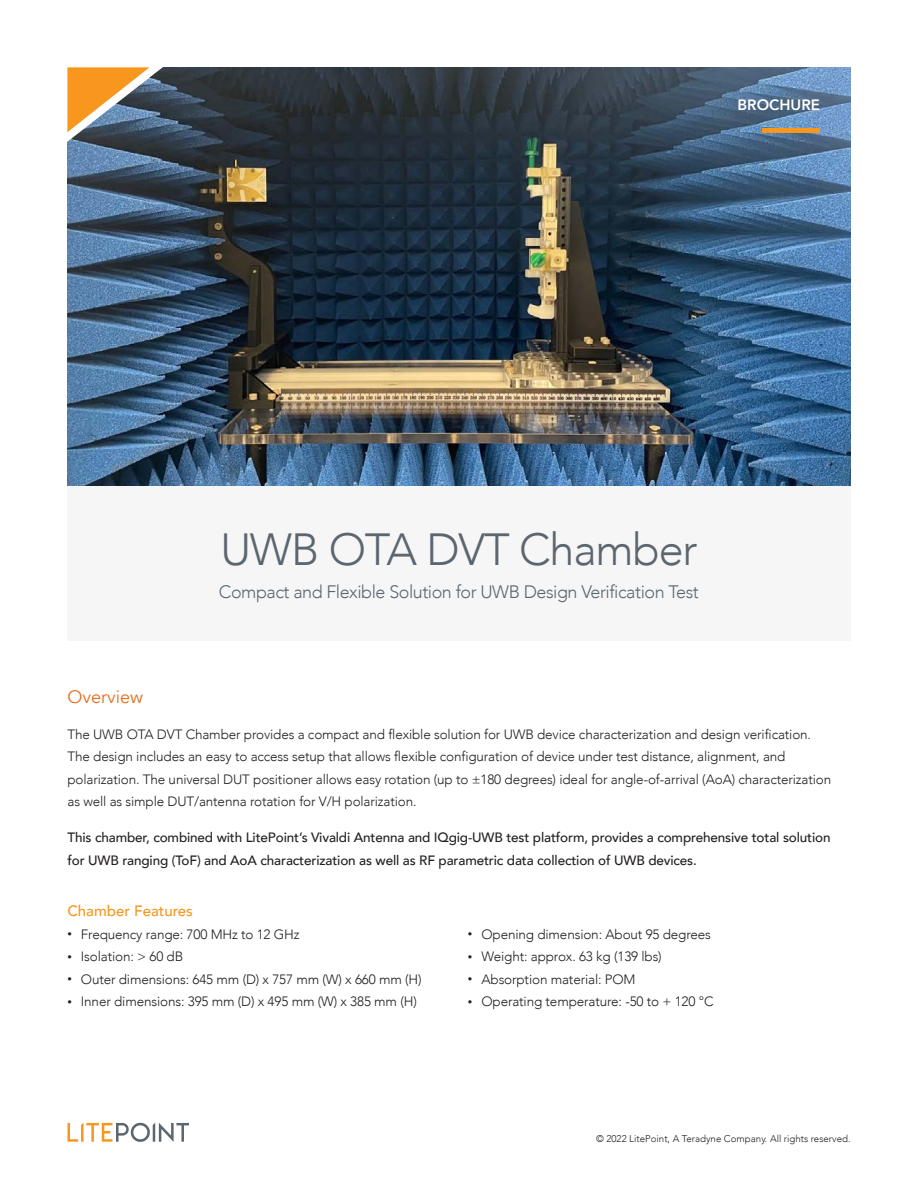
<style>
.page{position:relative;width:918px;height:1188px;background:#fff}
.page>*{position:absolute;margin:0;border:0;box-sizing:border-box;transform-origin:0 0}
.Head_2{font:300 45px "Avenir";letter-spacing:-.025em;color:#5c666f}
.Head_2-2{font:300 18px "Avenir";letter-spacing:-.025em;color:#5c666f}
.Subhead_1{font:18px "Avenir";color:#e4701e}
.Subhead_3{font:500 15px "Avenir";color:#f7971d}
.Table_C_subhead{font:800 15px "Avenir";color:#fff}
.Subhead_3-2{font:300 13.5px/22.5px "Avenir";letter-spacing:-.01em;color:#231f20}
.Subhead_3-3{font:500 13.5px/22.5px "Avenir";letter-spacing:-.01em;color:#231f20}
.t1{font:300 9.75px "Avenir";color:#231f20}
.s1{font-size:9px}
</style>
<div class="page">
<svg style="left:67px;top:1123px;width:122px;height:19px"></svg>
<div style="left:68px;top:372px;width:783px;height:269px;background:#f6f6f7"></div>
<img style="left:68px;top:68px;width:782px;height:418px">
<hr style="left:762px;top:128px;width:58px;height:4px;background:#f7971d">
<svg style="left:67px;top:67px;width:104px;height:84px;background:#907e64"></svg>
<p class="Table_C_subhead" style="left:738px;top:93px;width:84px">BROCHURE</p>
<p class="Head_2" style="left:220px;top:523px;width:478px">UWB OTA DVT Chamber</p>
<p class="Head_2-2" style="left:219px;top:582px;width:481px">Compact and Flexible Solution for UWB Design Verification Test</p>
<p class="Subhead_1" style="left:68px;top:686px;width:77px">Overview</p>
<p class="Subhead_3-2" style="left:68px;top:723px;width:765px">The UWB OTA DVT Chamber provides a compact and flexible solution for UWB device characterization and design verification.<br>The design includes an easy to access setup that allows flexible configuration of device under test distance, alignment, and polarization. The universal DUT positioner allows easy rotation (up to ±180 degrees) ideal for angle-of-arrival (AoA) characterization as well as simple DUT/antenna rotation for V/H polarization.</p>
<p class="Subhead_3-3" style="left:68px;top:826px;width:765px">This chamber, combined with LitePoint’s Vivaldi Antenna and IQgig-UWB test platform, provides a comprehensive total solution for UWB ranging (ToF) and AoA characterization as well as RF parametric data collection of UWB devices.</p>
<p class="Subhead_3" style="left:67px;top:898px;width:127px">Chamber Features</p>
<p class="Subhead_3-2" style="left:67px;top:923px;width:234px"><span class="s1">•</span> Frequency range: 700 MHz to 12 GHz</p>
<p class="Subhead_3-2" style="left:67px;top:945px;width:117px"><span class="s1">•</span> Isolation: &gt; 60 dB</p>
<p class="Subhead_3-2" style="left:67px;top:968px;width:356px"><span class="s1">•</span> Outer dimensions: 645 mm (D) x 757 mm (W) x 660 mm (H)</p>
<p class="Subhead_3-2" style="left:67px;top:990px;width:351px"><span class="s1">•</span> Inner dimensions: 395 mm (D) x 495 mm (W) x 385 mm (H)</p>
<p class="Subhead_3-2" style="left:468px;top:923px;width:245px"><span class="s1">•</span> Opening dimension: About 95 degrees</p>
<p class="Subhead_3-2" style="left:468px;top:945px;width:195px"><span class="s1">•</span> Weight: approx. 63 kg (139 lbs)</p>
<p class="Subhead_3-2" style="left:468px;top:968px;width:169px"><span class="s1">•</span> Absorption material: POM</p>
<p class="Subhead_3-2" style="left:468px;top:990px;width:247px"><span class="s1">•</span> Operating temperature: -50 to + 120 °C</p>
<p class="t1" style="left:596px;top:1133px;width:256px">© 2022 LitePoint, A Teradyne Company. All rights reserved.</p>
</div>
